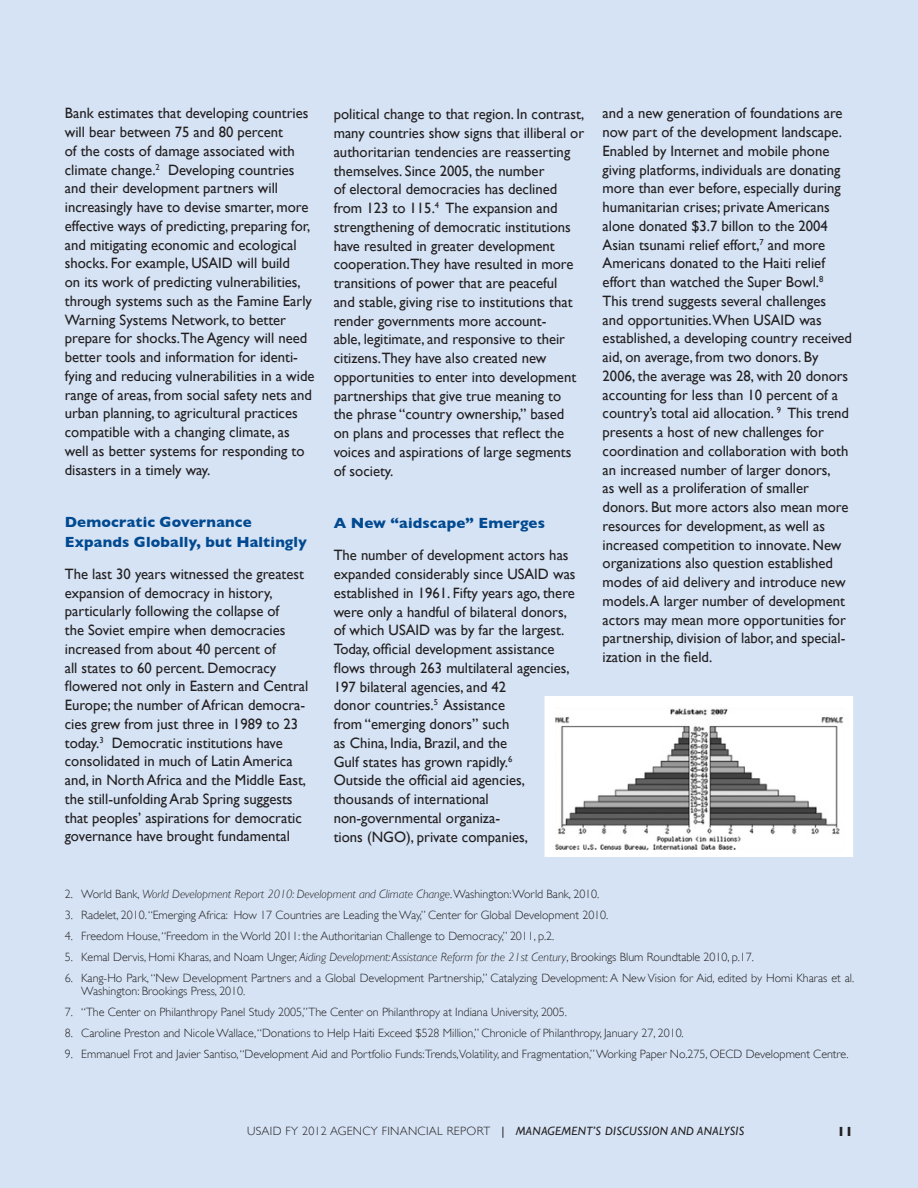
<style>
.page{position:relative;width:918px;height:1188px;background:#fff}
.page>*{position:absolute;margin:0;border:0;box-sizing:border-box;transform-origin:0 0}
.Sidebar_Text{font:15px/18.8px "Gill Sans";color:#231f20}
._1_04_Header_Lvl4{font:700 15px/19.5px "Gill Sans";letter-spacing:.01em;color:#014990}
.t1{font:700 13.5px "Gill Sans";color:#231f20}
._6_0_Footnote_for_Pa{font:300 12px/13.5px "Gill Sans";letter-spacing:-.005em;color:#231f20}
._6_0_Footnote_for_Pa-2{font:italic 300 12px "Gill Sans";letter-spacing:-.005em;color:#231f20}
.t2{font:italic 12px "Gill Sans";letter-spacing:.025em;color:#231f20}
.s1{font-style:normal}
.s2{font-style:italic}
.s3{font-weight:300;font-style:normal}
</style>
<div class="page">
<div style="left:1px;top:0;width:917px;height:1188px;background:#d5e3f4"></div>
<hr style="left:0;top:0;width:1px;height:1188px;background:#d5e3f4">
<img style="left:547px;top:699px;width:304px;height:156px">
<div style="left:544px;top:696px;width:309px;height:161px;border:1px solid #fff"></div>
<p class="Sidebar_Text" style="left:65px;top:104px;width:251px">Bank estimates that developing countries will bear between 75 and 80 percent<br>of the costs of damage associated with climate change.<sup>2</sup> Developing countries and their development partners will increasingly have to devise smarter, more effective ways of predicting, preparing for, and mitigating economic and ecological shocks. For example, USAID will build<br>on its work of predicting vulnerabilities, through systems such as the Famine Early Warning Systems Network, to better prepare for shocks.The Agency will need better tools and information for identi&shy;fying and reducing vulnerabilities in a wide range of areas, from social safety nets and urban planning, to agricultural practices compatible with a changing climate, as well as better systems for responding to disasters in a timely way.</p>
<h4 class="_1_04_Header_Lvl4" style="left:65px;top:512px;width:244px">Democratic Governance<br>Expands Globally, but Haltingly</h4>
<p class="Sidebar_Text" style="left:65px;top:564px;width:245px">The last 30 years witnessed the greatest expansion of democracy in history, particularly following the collapse of<br>the Soviet empire when democracies increased from about 40 percent of<br>all states to 60 percent. Democracy flowered not only in Eastern and Central Europe; the number of African democra&shy;cies grew from just three in 1989 to 23 today.<sup>3</sup> Democratic institutions have consolidated in much of Latin America and, in North Africa and the Middle East, the still-unfolding Arab Spring suggests that peoples’ aspirations for democratic governance have brought fundamental</p>
<p class="Sidebar_Text" style="left:334px;top:105px;width:252px">political change to that region. In contrast, many countries show signs that illiberal or authoritarian tendencies are reasserting themselves. Since 2005, the number<br>of electoral democracies has declined from 123 to 115.<sup>4</sup> The expansion and strengthening of democratic institutions have resulted in greater development cooperation.They have resulted in more transitions of power that are peaceful<br>and stable, giving rise to institutions that render governments more account-<br>able, legitimate, and responsive to their citizens.They have also created new opportunities to enter into development partnerships that give true meaning to the phrase “country ownership,” based<br>on plans and processes that reflect the voices and aspirations of large segments of society.</p>
<h4 class="_1_04_Header_Lvl4" style="left:334px;top:513px;width:213px">A New “aidscape” Emerges</h4>
<p class="Sidebar_Text" style="left:334px;top:546px;width:243px">The number of development actors has expanded considerably since USAID was established in 1961. Fifty years ago, there were only a handful of bilateral donors, of which USAID was by far the largest.<br>Today, official development assistance flows through 263 multilateral agencies, 197 bilateral agencies, and 42<br>donor countries.<sup>5</sup> Assistance<br>from “emerging donors” such<br>as China, India, Brazil, and the<br>Gulf states has grown rapidly.<sup>6<br></sup>Outside the official aid agencies, thousands of international non-governmental organiza-<br>tions (NGO), private companies,</p>
<p class="Sidebar_Text" style="left:603px;top:104px;width:251px">and a new generation of foundations are now part of the development landscape.<br>Enabled by Internet and mobile phone giving platforms, individuals are donating more than ever before, especially during humanitarian crises; private Americans alone donated $3.7 billon to the 2004<br>Asian tsunami relief effort,<sup>7</sup> and more Americans donated to the Haiti relief effort than watched the Super Bowl.<sup>8<br></sup>This trend suggests several challenges<br>and opportunities.When USAID was established, a developing country received aid, on average, from two donors. By 2006, the average was 28, with 20 donors accounting for less than 10 percent of a country’s total aid allocation. <sup>9</sup> This trend presents a host of new challenges for coordination and collaboration with both an increased number of larger donors,<br>as well as a proliferation of smaller donors. But more actors also mean more resources for development, as well as increased competition to innovate. New organizations also question established modes of aid delivery and introduce new models. A larger number of development actors may mean more opportunities for partnership, division of labor, and special&shy;ization in the field.</p>
<p class="_6_0_Footnote_for_Pa-2" style="left:65px;top:887px;width:536px"><span class="s1">2. World Bank,</span> World Development Report 2010: Development and Climate Change<span class="s1">. Washington: World Bank, 2010.</span></p>
<p class="_6_0_Footnote_for_Pa" style="left:65px;top:908px;width:545px">3. Radelet, 2010. “Emerging Africa: How 17 Countries are Leading the Way,” Center for Global Development 2010.</p>
<p class="_6_0_Footnote_for_Pa" style="left:65px;top:929px;width:491px">4. Freedom House, “Freedom in the World 2011: the Authoritarian Challenge to Democracy,” 2011, p.2.</p>
<p class="_6_0_Footnote_for_Pa" style="left:65px;top:950px;width:691px">5. Kemal Dervis, Homi Kharas, and Noam Unger, <span class="s2">Aiding Development: Assistance Reform for the 21st Century</span>, Brookings Blum Roundtable 2010, p.17.</p>
<p class="_6_0_Footnote_for_Pa" style="left:81px;top:971px;width:774px;text-indent:-16px">6. Kang-Ho Park, “New Development Partners and a Global Development Partnership,” Catalyzing Development: A New Vision for Aid, edited by Homi Kharas et al.<br>Washington: Brookings Press, 2010.</p>
<p class="_6_0_Footnote_for_Pa" style="left:65px;top:1006px;width:504px">7. “The Center on Philanthropy Panel Study 2005,” The Center on Philanthropy at Indiana University, 2005.</p>
<p class="_6_0_Footnote_for_Pa" style="left:65px;top:1027px;width:620px">8. Caroline Preston and Nicole Wallace, “Donations to Help Haiti Exceed $528 Million,” Chronicle of Philanthropy, January 27, 2010.</p>
<p class="_6_0_Footnote_for_Pa" style="left:65px;top:1048px;width:785px">9. Emmanuel Frot and Javier Santiso, “Development Aid and Portfolio Funds:Trends,Volatility, and Fragmentation,” Working Paper No.275, OECD Development Centre.</p>
<p class="t2" style="left:247px;top:1124px;width:499px"><span class="s3">USAID FY 2012 AGENCY FINANCIAL REPORT</span> <span class="s1">|</span> MANAGEMENT’S DISCUSSION AND ANALYSIS</p>
<p class="t1" style="left:837px;top:1124px;width:18px">11</p>
</div>
